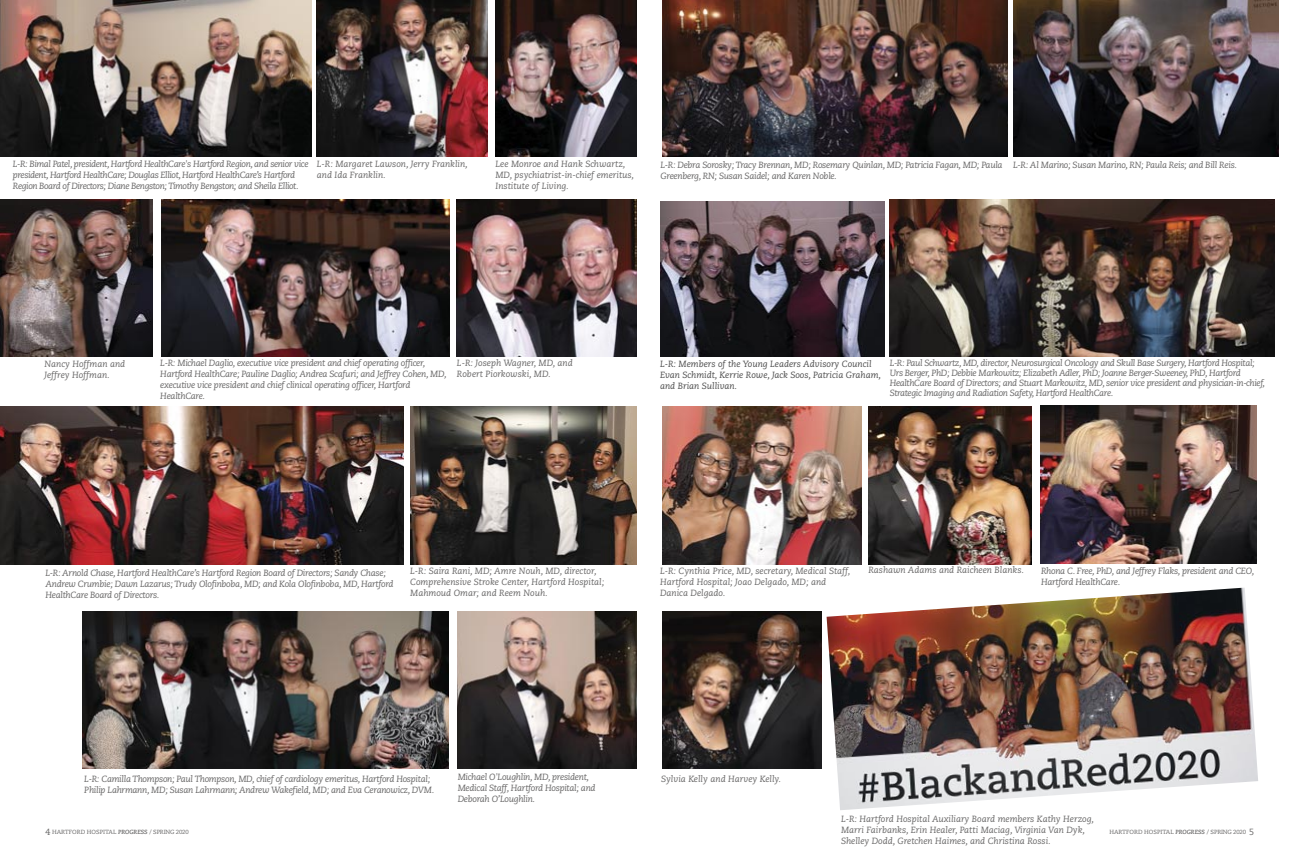
<style>
.page{position:relative;width:1296px;height:864px;background:#fff}
.page>*{position:absolute;margin:0;border:0;box-sizing:border-box;transform-origin:0 0}
.t1{font:italic 9px/11px "Caecilia CE";letter-spacing:-.03em;color:#686767}
.t2{font:italic 9px/11px "Caecilia CE";color:#686767}
.t3{font:italic 9px/11px "Caecilia CE";color:#4d4d4d}
.t4{font:6px "Caecilia CE";color:#686767}
.s1{font-size:9px}
.s2{font-weight:700;font-style:italic}
</style>
<div class="page">
<img style="left:317px;top:0;width:170px;height:157px">
<img style="left:495px;top:0;width:142px;height:157px">
<img style="left:457px;top:611px;width:180px;height:158px">
<img style="left:0;top:199px;width:153px;height:157px">
<img style="left:457px;top:199px;width:180px;height:158px">
<img style="left:0;top:407px;width:403px;height:157px">
<img style="left:161px;top:199px;width:289px;height:158px">
<img style="left:869px;top:407px;width:162px;height:157px">
<img style="left:663px;top:0;width:344px;height:157px">
<img style="left:1040px;top:406px;width:217px;height:157px">
<img style="left:1013px;top:0;width:265px;height:157px">
<img style="left:663px;top:407px;width:198px;height:157px">
<img style="left:660px;top:201px;width:225px;height:156px">
<img style="left:827px;top:588px;width:431px;height:222px">
<img style="left:410px;top:407px;width:227px;height:157px">
<img style="left:0;top:0;width:312px;height:157px">
<img style="left:663px;top:611px;width:158px;height:158px">
<img style="left:82px;top:611px;width:367px;height:158px">
<img style="left:890px;top:199px;width:385px;height:158px">
<p class="t1" style="left:13px;top:159px;width:297px">L-R: Bimal Patel, president, Hartford HealthCare's Hartford Region, and senior vice president, Hartford HealthCare; Douglas Elliot, Hartford HealthCare’s Hartford<br>Region Board of Directors; Diane Bengston; Timothy Bengston; and Sheila Elliot.</p>
<p class="t2" style="left:317px;top:159px;width:152px">L-R: Margaret Lawson, Jerry Franklin, and Ida Franklin.</p>
<p class="t2" style="left:496px;top:159px;width:140px">Lee Monroe and Hank Schwartz,<br>MD, psychiatrist-in-chief emeritus,<br>Institute of Living.</p>
<p class="t1" style="left:660px;top:160px;width:344px">L-R: Debra Sorosky; Tracy Brennan, MD; Rosemary Quinlan, MD; Patricia Fagan, MD; Paula<br>Greenberg, RN; Susan Saidel; and Karen Noble.</p>
<p class="t1" style="left:1013px;top:160px;width:225px">L-R: Al Marino; Susan Marino, RN; Paula Reis; and Bill Reis.</p>
<p class="t2" style="left:44px;top:359px;width:82px">Nancy Hoffman and<br>Jeffrey Hoffman.</p>
<p class="t1" style="left:160px;top:358px;width:288px">L-R: Michael Daglio, executive vice president and chief operating officer, Hartford HealthCare; Pauline Daglio; Andrea Scafuri; and Jeffrey Cohen, MD, executive vice president and chief clinical operating officer, Hartford HealthCare.</p>
<p class="t2" style="left:457px;top:358px;width:117px">L-R: Joseph Wagner, MD, and<br>Robert Piorkowski, MD.</p>
<p class="t3" style="left:660px;top:359px;width:223px">L-R: Members of the Young Leaders Advisory Council<br>Evan Schmidt, Kerrie Rowe, Jack Soos, Patricia Graham, and Brian Sullivan.</p>
<p class="t1" style="left:890px;top:359px;width:377px;line-height:10px">L-R: Paul Schwartz, MD, director, Neurosurgical Oncology and Skull Base Surgery, Hartford Hospital; Urs Berger, PhD; Debbie Markowitz; Elizabeth Adler, PhD; Joanne Berger-Sweeney, PhD, Hartford HealthCare Board of Directors; and Stuart Markowitz, MD, senior vice president and physician-in-chief, Strategic Imaging and Radiation Safety, Hartford HealthCare.</p>
<p class="t1" style="left:45px;top:568px;width:350px">L-R: Arnold Chase, Hartford HealthCare’s Hartford Region Board of Directors; Sandy Chase;<br>Andrew Crumbie; Dawn Lazarus; Trudy Olofinboba, MD; and Kola Olofinboba, MD, Hartford<br>HealthCare Board of Directors.</p>
<p class="t2" style="left:410px;top:567px;width:196px">L-R: Saira Rani, MD; Amre Nouh, MD, director,<br>Comprehensive Stroke Center, Hartford Hospital;<br>Mahmoud Omar; and Reem Nouh.</p>
<p class="t2" style="left:660px;top:566px;width:192px">L-R: Cynthia Price, MD, secretary, Medical Staff,<br>Hartford Hospital; Joao Delgado, MD; and<br>Danica Delgado.</p>
<p class="t2" style="left:868px;top:566px;width:157px">Rashawn Adams and Raicheen Blanks.</p>
<p class="t1" style="left:1041px;top:567px;width:215px">Rhona C. Free, PhD, and Jeffrey Flaks, president and CEO,<br>Hartford HealthCare.</p>
<p class="t1" style="left:84px;top:774px;width:351px">L-R: Camilla Thompson; Paul Thompson, MD, chief of cardiology emeritus, Hartford Hospital;<br>Philip Lahrmann, MD; Susan Lahrmann; Andrew Wakefield, MD; and Eva Ceranowicz, DVM.</p>
<p class="t1" style="left:458px;top:772px;width:139px">Michael O'Loughlin, MD, president,<br>Medical Staff, Hartford Hospital; and<br>Deborah O’Loughlin.</p>
<p class="t2" style="left:661px;top:774px;width:121px">Sylvia Kelly and Harvey Kelly.</p>
<p class="t2" style="left:841px;top:814px;width:254px">L-R: Hartford Hospital Auxiliary Board members Kathy Herzog,<br>Marri Fairbanks, Erin Healer, Patti Maciag, Virginia Van Dyk,<br>Shelley Dodd, Gretchen Haimes, and Christina Rossi.</p>
<p class="t4" style="left:45px;top:829px;width:145px"><span class="s1">4</span> HARTFORD HOSPITAL <span class="s2">PROGRESS</span> / SPRING 2020</p>
<p class="t4" style="left:1109px;top:829px;width:146px">HARTFORD HOSPITAL <span class="s2">PROGRESS</span> / SPRING 2020 <span class="s1">5</span></p>
</div>
